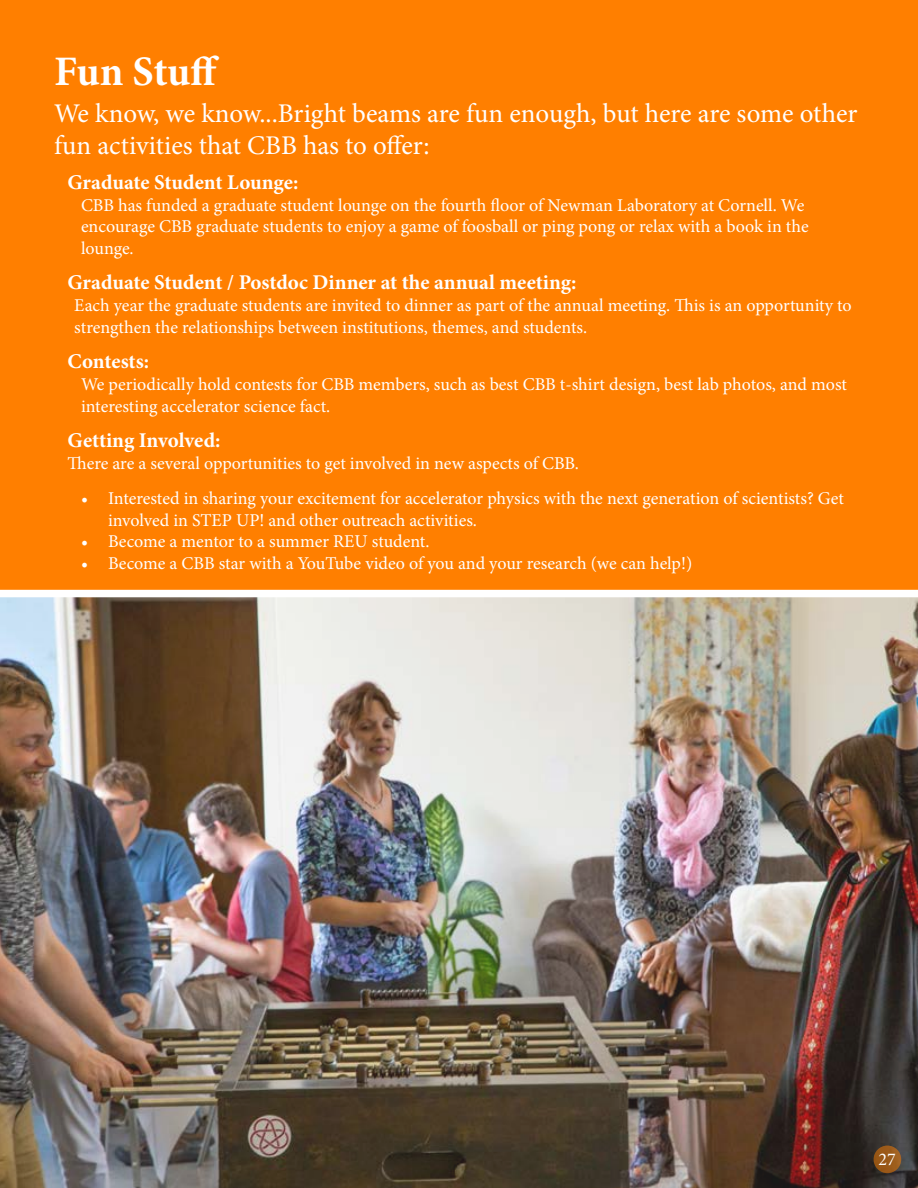
<style>
.page{position:relative;width:918px;height:1188px;background:#fff}
.page>*{position:absolute;margin:0;border:0;box-sizing:border-box;transform-origin:0 0}
.t1{font:700 42px "Minion Pro";letter-spacing:-.01em;color:#fff}
.t2{font:27px/32.4px "Minion Pro";letter-spacing:-.005em;color:#fff}
.t3{font:700 21px "Minion Pro";letter-spacing:-.005em;color:#fff}
.t4{font:18px/21.6px "Minion Pro";color:#fff}
</style>
<div class="page">
<div style="left:0;top:0;width:918px;height:593px;background:#ff7f00"></div>
<img style="left:0;top:597px;width:918px;height:591px">
<div style="left:0;top:590px;width:918px;height:7px;background:#fff"></div>
<div style="left:874px;top:1146px;width:27px;height:27px;background:#9b5918;border-radius:50%"></div>
<h1 class="t1" style="left:54px;top:42px;width:167px">Fun Stuff</h1>
<h2 class="t2" style="left:54px;top:97px;width:805px">We know, we know...Bright beams are fun enough, but here are some other fun activities that CBB has to offer:</h2>
<p class="t3" style="left:68px;top:167px;width:232px">Graduate Student Lounge:</p>
<p class="t4" style="left:81px;top:194px;width:729px">CBB has funded a graduate student lounge on the fourth floor of Newman Laboratory at Cornell. We encourage CBB graduate students to enjoy a game of foosball or ping pong or relax with a book in the lounge.</p>
<p class="t3" style="left:68px;top:268px;width:511px">Graduate Student / Postdoc Dinner at the annual meeting:</p>
<p class="t4" style="left:74px;top:295px;width:779px">Each year the graduate students are invited to dinner as part of the annual meeting. This is an opportunity to strengthen the relationships between institutions, themes, and students.</p>
<p class="t3" style="left:68px;top:347px;width:83px">Contests:</p>
<p class="t4" style="left:81px;top:374px;width:768px">We periodically hold contests for CBB members, such as best CBB t-shirt design, best lab photos, and most interesting accelerator science fact.</p>
<p class="t3" style="left:68px;top:426px;width:155px">Getting Involved:</p>
<p class="t4" style="left:68px;top:452px;width:513px">There are a several opportunities to get involved in new aspects of CBB.</p>
<p class="t4" style="left:108px;top:488px;width:738px;text-indent:-27px">• Interested in sharing your excitement for accelerator physics with the next generation of scientists? Get involved in STEP UP! and other outreach activities.</p>
<p class="t4" style="left:81px;top:531px;width:350px">• Become a mentor to a summer REU student.</p>
<p class="t4" style="left:81px;top:552px;width:613px">• Become a CBB star with a YouTube video of you and your research (we can help!)</p>
<p class="t4" style="left:878px;top:1148px;width:19px">27</p>
</div>
